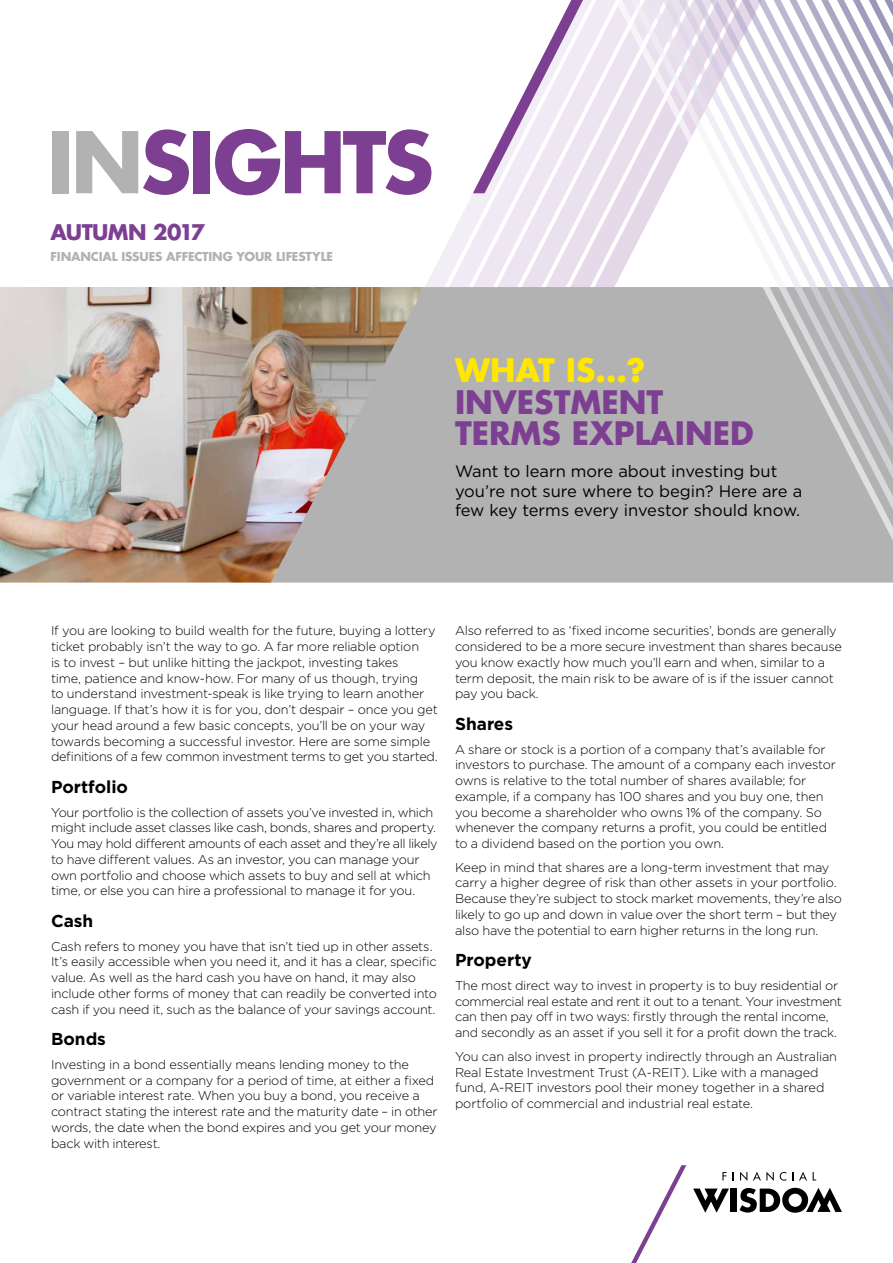
<style>
.page{position:relative;width:893px;height:1263px;background:#fff}
.page>*{position:absolute;margin:0;border:0;box-sizing:border-box;transform-origin:0 0}
.t1{font:700 82.5px "Futura Std";letter-spacing:-.035em;color:#7c3f91}
.t2{font:700 31.5px/31.5px "Futura Std";color:#7c3f91}
.t3{font:700 31.5px "Futura Std";color:#ffe700}
.t4{font:700 21px "Futura Std";letter-spacing:-.03em;color:#7c3f91}
.t5{font:700 17.25px "Gotham";color:#000}
.t6{font:16.5px/19.8px "Gotham";color:#000}
.t7{font:300 12.75px/15.8px "Gotham";letter-spacing:-.015em;color:#000}
.t8{font:700 12px "Futura Std";letter-spacing:-.01em;color:#b3b2b2}
.s1{color:#b3b2b2}
</style>
<div class="page">
<svg style="left:424px;top:574px;width:469px;height:9px;background:#b6b5b5"></svg>
<svg style="left:583px;top:0;width:7px;height:574px;background:#d0cdd2"></svg>
<svg style="left:590px;top:0;width:16px;height:574px;background:#d0ccd1"></svg>
<svg style="left:606px;top:0;width:16px;height:574px;background:#d0cbd1"></svg>
<svg style="left:622px;top:0;width:16px;height:574px;background:#d0ccd1"></svg>
<svg style="left:638px;top:0;width:15px;height:574px"></svg>
<svg style="left:653px;top:0;width:16px;height:574px"></svg>
<svg style="left:669px;top:0;width:16px;height:574px"></svg>
<svg style="left:685px;top:0;width:16px;height:574px"></svg>
<svg style="left:701px;top:0;width:16px;height:574px"></svg>
<svg style="left:717px;top:0;width:16px;height:574px"></svg>
<svg style="left:733px;top:0;width:16px;height:574px"></svg>
<svg style="left:749px;top:0;width:15px;height:574px"></svg>
<svg style="left:764px;top:0;width:16px;height:574px"></svg>
<svg style="left:780px;top:0;width:16px;height:574px"></svg>
<svg style="left:796px;top:0;width:16px;height:574px"></svg>
<svg style="left:812px;top:0;width:16px;height:574px"></svg>
<svg style="left:828px;top:0;width:65px;height:574px"></svg>
<svg style="left:424px;top:0;width:159px;height:574px"></svg>
<img style="left:0;top:287px;width:424px;height:296px">
<svg style="left:693px;top:1188px;width:36px;height:25px"></svg>
<div style="left:730px;top:1188px;width:7px;height:24px;background:#000"></div>
<svg style="left:739px;top:1188px;width:103px;height:25px"></svg>
<svg style="left:722px;top:1172px;width:5px;height:8px"></svg>
<svg style="left:740px;top:1172px;width:7px;height:9px"></svg>
<svg style="left:753px;top:1172px;width:21px;height:9px"></svg>
<svg style="left:780px;top:1172px;width:6px;height:9px"></svg>
<svg style="left:799px;top:1172px;width:8px;height:8px"></svg>
<svg style="left:631px;top:1165px;width:55px;height:98px"></svg>
<h1 class="t1" style="left:47px;top:107px;width:389px"><span class="s1">IN</span>SIGHTS</h1>
<h3 class="t4" style="left:51px;top:218px;width:156px">AUTUMN 2017</h3>
<p class="t8" style="left:51px;top:248px;width:284px">FINANCIAL ISSUES AFFECTING YOUR LIFESTYLE</p>
<h2 class="t3" style="left:455px;top:350px;width:192px">WHAT IS…?</h2>
<h2 class="t2" style="left:455px;top:386px;width:300px">INVESTMENT<br>TERMS EXPLAINED</h2>
<p class="t6" style="left:455px;top:461px;width:349px">Want to learn more about investing but you’re not sure where to begin? Here are a few key terms every investor should know.</p>
<p class="t7" style="left:51px;top:623px;width:388px">If you are looking to build wealth for the future, buying a lottery ticket probably isn’t the way to go. A far more reliable option<br>is to invest – but unlike hitting the jackpot, investing takes<br>time, patience and know-how. For many of us though, trying<br>to understand investment-speak is like trying to learn another language. If that’s how it is for you, don’t despair – once you get your head around a few basic concepts, you’ll be on your way towards becoming a successful investor. Here are some simple definitions of a few common investment terms to get you started.</p>
<h3 class="t5" style="left:51px;top:775px;width:79px">Portfolio</h3>
<p class="t7" style="left:51px;top:804px;width:388px">Your portfolio is the collection of assets you’ve invested in, which might include asset classes like cash, bonds, shares and property.<br>You may hold different amounts of each asset and they’re all likely to have different values. As an investor, you can manage your own portfolio and choose which assets to buy and sell at which time, or else you can hire a professional to manage it for you.</p>
<h3 class="t5" style="left:51px;top:909px;width:44px">Cash</h3>
<p class="t7" style="left:51px;top:938px;width:387px">Cash refers to money you have that isn’t tied up in other assets.<br>It’s easily accessible when you need it, and it has a clear, specific value. As well as the hard cash you have on hand, it may also include other forms of money that can readily be converted into cash if you need it, such as the balance of your savings account.</p>
<h3 class="t5" style="left:51px;top:1028px;width:56px">Bonds</h3>
<p class="t7" style="left:51px;top:1056px;width:388px">Investing in a bond essentially means lending money to the government or a company for a period of time, at either a fixed or variable interest rate. When you buy a bond, you receive a contract stating the interest rate and the maturity date – in other words, the date when the bond expires and you get your money back with interest.</p>
<p class="t7" style="left:455px;top:622px;width:388px">Also referred to as ‘fixed income securities’, bonds are generally considered to be a more secure investment than shares because you know exactly how much you’ll earn and when, similar to a term deposit, the main risk to be aware of is if the issuer cannot pay you back.</p>
<h3 class="t5" style="left:455px;top:712px;width:60px">Shares</h3>
<p class="t7" style="left:455px;top:741px;width:382px">A share or stock is a portion of a company that’s available for investors to purchase. The amount of a company each investor owns is relative to the total number of shares available; for example, if a company has 100 shares and you buy one, then you become a shareholder who owns 1% of the company. So whenever the company returns a profit, you could be entitled to a dividend based on the portion you own.</p>
<p class="t7" style="left:455px;top:859px;width:388px">Keep in mind that shares are a long-term investment that may carry a higher degree of risk than other assets in your portfolio.<br>Because they’re subject to stock market movements, they’re also likely to go up and down in value over the short term – but they also have the potential to earn higher returns in the long run.</p>
<h3 class="t5" style="left:455px;top:949px;width:78px">Property</h3>
<p class="t7" style="left:455px;top:977px;width:388px">The most direct way to invest in property is to buy residential or commercial real estate and rent it out to a tenant. Your investment can then pay off in two ways: firstly through the rental income, and secondly as an asset if you sell it for a profit down the track.</p>
<p class="t7" style="left:455px;top:1048px;width:384px">You can also invest in property indirectly through an Australian Real Estate Investment Trust (A-REIT). Like with a managed fund, A-REIT investors pool their money together in a shared portfolio of commercial and industrial real estate.</p>
</div>
